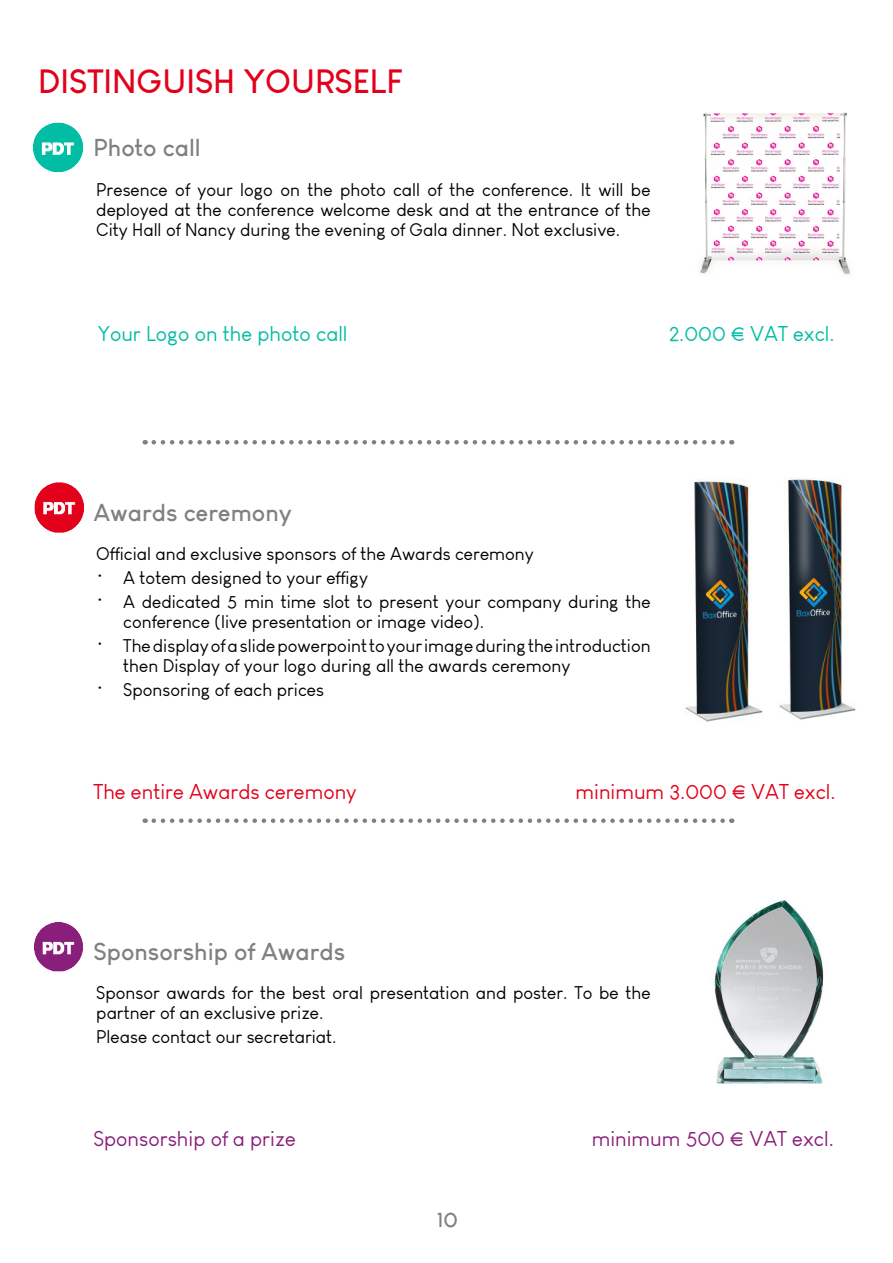
<style>
.page{position:relative;width:893px;height:1263px;background:#fff}
.page>*{position:absolute;margin:0;border:0;box-sizing:border-box;transform-origin:0 0}
.t1{font:700 33px "Louis George Cafe";color:#e2001a}
.t2{font:700 24px "Louis George Cafe";color:#818080}
.t3{font:21px "Louis George Cafe";color:#e2001a}
.t4{font:21px "Louis George Cafe";color:#8a1f7b}
.t5{font:21px "Louis George Cafe";color:#00bda4}
.t6{font:700 21px "Louis George Cafe";color:#818080}
.t7{font:18px/19.8px "Louis George Cafe";color:#000}
</style>
<div class="page">
<img style="left:700px;top:112px;width:150px;height:163px">
<img style="left:714px;top:900px;width:110px;height:184px">
<img style="left:34px;top:483px;width:50px;height:50px">
<img style="left:33px;top:122px;width:50px;height:50px">
<img style="left:34px;top:922px;width:49px;height:50px">
<img style="left:685px;top:479px;width:78px;height:243px">
<img style="left:779px;top:477px;width:77px;height:243px">
<svg style="left:154px;top:440px;width:578px;height:4px"></svg>
<svg style="left:154px;top:818px;width:578px;height:5px"></svg>
<h1 class="t1" style="left:38px;top:61px;width:366px">DISTINGUISH YOURSELF</h1>
<h2 class="t2" style="left:94px;top:133px;width:109px">Photo call</h2>
<p class="t7" style="left:96px;top:180px;width:556px;text-align:justify">Presence of your logo on the photo call of the conference. It will be deployed at the conference welcome desk and at the entrance of the City Hall of Nancy during the evening of Gala dinner. Not exclusive.</p>
<p class="t5" style="left:98px;top:321px;width:251px">Your Logo on the photo call</p>
<p class="t5" style="left:669px;top:321px;width:167px">2.000 € VAT excl.</p>
<h2 class="t2" style="left:94px;top:497px;width:200px">Awards ceremony</h2>
<p class="t7" style="left:96px;top:544px;width:439px">Official and exclusive sponsors of the Awards ceremony</p>
<p class="t7" style="left:96px;top:568px;width:273px">• A totem designed to your effigy</p>
<p class="t7" style="left:123px;top:592px;width:529px;text-indent:-27px">• A dedicated 5 min time slot to present your company during the conference (live presentation or image video).</p>
<p class="t7" style="left:123px;top:636px;width:529px;text-indent:-27px">• The display of a slide powerpoint to your image during the introduction then Display of your logo during all the awards ceremony</p>
<p class="t7" style="left:96px;top:680px;width:229px">• Sponsoring of each prices</p>
<p class="t3" style="left:94px;top:779px;width:265px">The entire Awards ceremony</p>
<p class="t3" style="left:575px;top:779px;width:262px">minimum 3.000 € VAT excl.</p>
<h2 class="t2" style="left:94px;top:936px;width:253px">Sponsorship of Awards</h2>
<p class="t7" style="left:96px;top:983px;width:556px">Sponsor awards for the best oral presentation and poster. To be the partner of an exclusive prize.</p>
<p class="t7" style="left:96px;top:1027px;width:242px">Please contact our secretariat.</p>
<p class="t4" style="left:94px;top:1126px;width:204px">Sponsorship of a prize</p>
<p class="t4" style="left:592px;top:1126px;width:244px">minimum 500 € VAT excl.</p>
<p class="t6" style="left:436px;top:1206px;width:23px">10</p>
</div>
